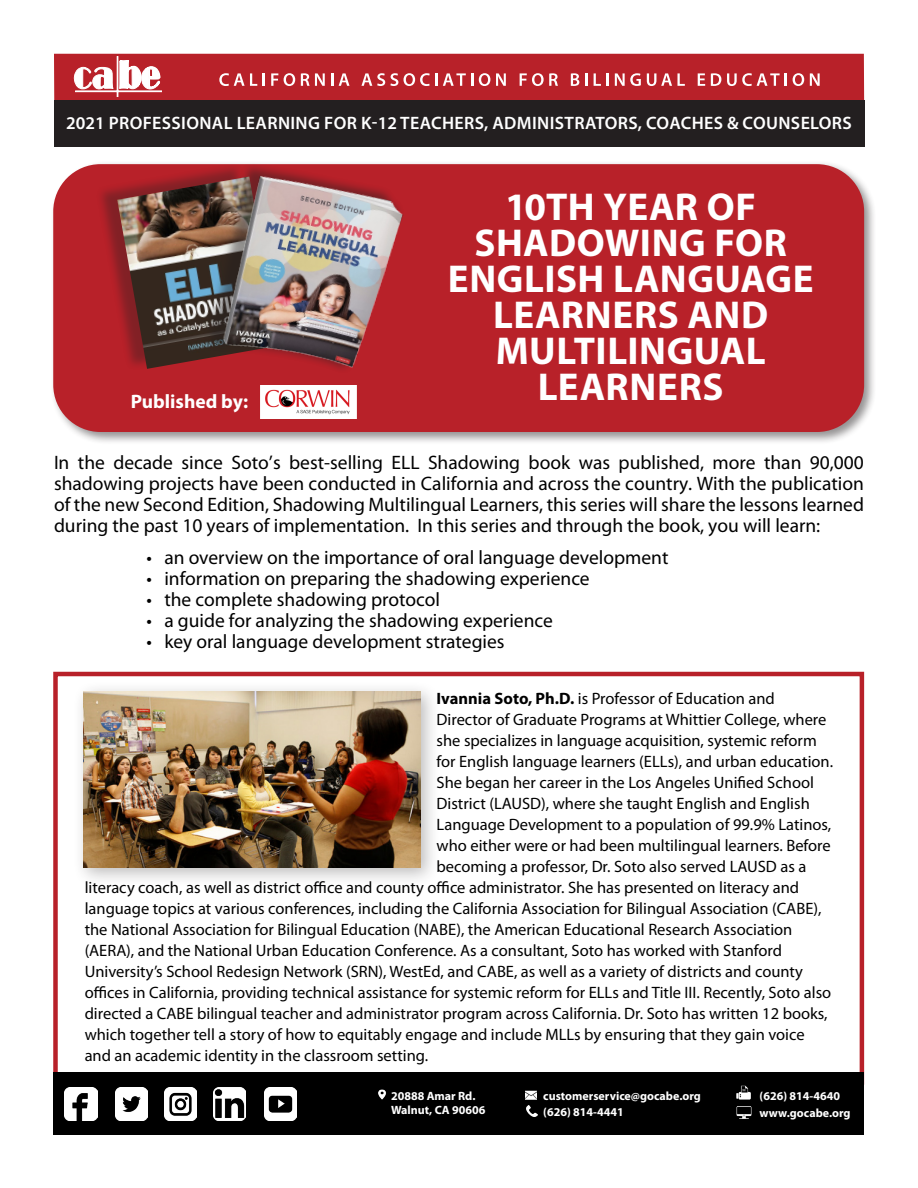
<style>
.page{position:relative;width:918px;height:1188px;background:#fff}
.page>*{position:absolute;margin:0;border:0;box-sizing:border-box;transform-origin:0 0}
.t1{font:700 39px "Myriad Pro";letter-spacing:.015em;color:#fff}
.t2{font:19.5px/21px "Myriad Pro";color:#000;text-align:justify}
.t3{font:700 19.5px "Myriad Pro";color:#fff}
.t4{font:600 18px "Myriad Pro";letter-spacing:.02em;color:#fff}
.t5{font:16.5px "Myriad Pro";color:#000}
.t6{font:700 12px "Myriad Pro";color:#fff}
.s1{font-weight:700}
</style>
<div class="page">
<div style="left:54px;top:54px;width:810px;height:47px;background:#b82129"></div>
<svg style="left:74px;top:57px;width:88px;height:40px"></svg>
<svg style="left:219px;top:73px;width:38px;height:13px"></svg>
<svg style="left:263px;top:73px;width:2px;height:13px"></svg>
<svg style="left:271px;top:73px;width:7px;height:13px"></svg>
<svg style="left:284px;top:73px;width:11px;height:13px"></svg>
<svg style="left:301px;top:73px;width:24px;height:13px"></svg>
<svg style="left:331px;top:73px;width:2px;height:13px"></svg>
<svg style="left:339px;top:73px;width:11px;height:13px"></svg>
<svg style="left:361px;top:73px;width:37px;height:13px"></svg>
<svg style="left:404px;top:73px;width:33px;height:13px"></svg>
<svg style="left:443px;top:73px;width:30px;height:13px"></svg>
<svg style="left:479px;top:73px;width:11px;height:13px"></svg>
<svg style="left:496px;top:73px;width:10px;height:13px"></svg>
<svg style="left:520px;top:73px;width:38px;height:13px"></svg>
<svg style="left:571px;top:73px;width:8px;height:13px"></svg>
<svg style="left:585px;top:73px;width:2px;height:13px"></svg>
<svg style="left:594px;top:73px;width:15px;height:13px"></svg>
<svg style="left:615px;top:73px;width:26px;height:13px"></svg>
<svg style="left:647px;top:73px;width:38px;height:13px"></svg>
<svg style="left:698px;top:73px;width:7px;height:13px"></svg>
<svg style="left:711px;top:73px;width:10px;height:13px"></svg>
<svg style="left:727px;top:73px;width:60px;height:13px"></svg>
<svg style="left:793px;top:73px;width:11px;height:13px"></svg>
<svg style="left:810px;top:73px;width:10px;height:13px"></svg>
<div style="left:54px;top:101px;width:810px;height:46px;background:#231f20"></div>
<div style="left:53px;top:672px;width:811px;height:413px;border:4px solid #b82129"></div>
<div style="left:50px;top:161px;width:827px;height:284px;background:#231f20;opacity:.49"></div>
<div style="left:53px;top:164px;width:811px;height:268px;background:#b82129;border-radius:47px"></div>
<div style="left:73px;top:681px;width:367px;height:206px;background:#231f20;opacity:.3"></div>
<img style="left:83px;top:692px;width:337px;height:175px">
<div style="left:53px;top:1073px;width:811px;height:62px;background:#000"></div>
<img style="left:213px;top:1088px;width:33px;height:32px">
<img style="left:264px;top:1088px;width:32px;height:32px">
<img style="left:65px;top:1088px;width:32px;height:32px">
<img style="left:164px;top:1088px;width:33px;height:32px">
<img style="left:115px;top:1088px;width:33px;height:32px">
<img style="left:736px;top:1106px;width:16px;height:13px">
<svg style="left:526px;top:1090px;width:12px;height:26px"></svg>
<svg style="left:378px;top:1089px;width:8px;height:11px"></svg>
<img style="left:736px;top:1085px;width:15px;height:15px">
<div style="left:96px;top:163px;width:177px;height:208px;background:#231f20;opacity:.36"></div>
<img style="left:117px;top:176px;width:86px;height:193px">
<img style="left:205px;top:161px;width:210px;height:227px">
<img style="left:260px;top:386px;width:96px;height:32px">
<p class="t4" style="left:66px;top:112px;width:787px">2021 PROFESSIONAL LEARNING FOR K-12 TEACHERS, ADMINISTRATORS, COACHES &amp; COUNSELORS</p>
<p class="t3" style="left:131px;top:388px;width:119px">Published by:</p>
<p class="t1" style="left:505px;top:181px;width:252px">10TH YEAR OF</p>
<p class="t1" style="left:475px;top:217px;width:314px">SHADOWING FOR</p>
<p class="t1" style="left:448px;top:253px;width:368px">ENGLISH LANGUAGE</p>
<p class="t1" style="left:493px;top:289px;width:276px">LEARNERS AND</p>
<p class="t1" style="left:496px;top:325px;width:271px">MULTILINGUAL</p>
<p class="t1" style="left:538px;top:361px;width:187px">LEARNERS</p>
<p class="t2" style="left:54px;top:451px;width:812px">In the decade since Soto’s best-selling ELL Shadowing book was published, more than 90,000 shadowing projects have been conducted in California and across the country. With the publication of the new Second Edition, Shadowing Multilingual Learners, this series will share the lessons learned during the past 10 years of implementation. In this series and through the book, you will learn:</p>
<p class="t2" style="left:146px;top:547px;width:524px">• an overview on the importance of oral language development</p>
<p class="t2" style="left:146px;top:568px;width:445px">• information on preparing the shadowing experience</p>
<p class="t2" style="left:146px;top:589px;width:295px">• the complete shadowing protocol</p>
<p class="t2" style="left:146px;top:610px;width:408px">• a guide for analyzing the shadowing experience</p>
<p class="t2" style="left:146px;top:631px;width:360px">• key oral language development strategies</p>
<p class="t5" style="left:437px;top:688px;width:340px"><span class="s1">Ivannia Soto, Ph.D.</span> is Professor of Education and</p>
<p class="t5" style="left:437px;top:709px;width:391px">Director of Graduate Programs at Whittier College, where</p>
<p class="t5" style="left:437px;top:730px;width:382px">she specializes in language acquisition, systemic reform</p>
<p class="t5" style="left:437px;top:751px;width:398px">for English language learners (ELLs), and urban education.</p>
<p class="t5" style="left:437px;top:772px;width:379px">She began her career in the Los Angeles Unified School</p>
<p class="t5" style="left:437px;top:793px;width:375px">District (LAUSD), where she taught English and English</p>
<p class="t5" style="left:437px;top:814px;width:396px">Language Development to a population of 99.9% Latinos,</p>
<p class="t5" style="left:437px;top:835px;width:396px">who either were or had been multilingual learners. Before</p>
<p class="t5" style="left:437px;top:856px;width:371px">becoming a professor, Dr. Soto also served LAUSD as a</p>
<p class="t5" style="left:85px;top:877px;width:716px">literacy coach, as well as district office and county office administrator. She has presented on literacy and</p>
<p class="t5" style="left:85px;top:898px;width:738px">language topics at various conferences, including the California Association for Bilingual Association (CABE),</p>
<p class="t5" style="left:85px;top:919px;width:709px">the National Association for Bilingual Education (NABE), the American Educational Research Association</p>
<p class="t5" style="left:85px;top:940px;width:699px">(AERA), and the National Urban Education Conference. As a consultant, Soto has worked with Stanford</p>
<p class="t5" style="left:85px;top:961px;width:720px">University’s School Redesign Network (SRN), WestEd, and CABE, as well as a variety of districts and county</p>
<p class="t5" style="left:85px;top:982px;width:748px">offices in California, providing technical assistance for systemic reform for ELLs and Title III. Recently, Soto also</p>
<p class="t5" style="left:85px;top:1003px;width:745px">directed a CABE bilingual teacher and administrator program across California. Dr. Soto has written 12 books,</p>
<p class="t5" style="left:85px;top:1024px;width:722px">which together tell a story of how to equitably engage and include MLLs by ensuring that they gain voice</p>
<p class="t5" style="left:85px;top:1045px;width:345px">and an academic identity in the classroom setting.</p>
<p class="t6" style="left:391px;top:1088px;width:86px">20888 Amar Rd.</p>
<p class="t6" style="left:391px;top:1103px;width:96px">Walnut, CA 90606</p>
<p class="t6" style="left:543px;top:1088px;width:159px">customerservice@gocabe.org</p>
<p class="t6" style="left:543px;top:1104px;width:82px">(626) 814-4441</p>
<p class="t6" style="left:760px;top:1088px;width:82px">(626) 814-4640</p>
<p class="t6" style="left:760px;top:1105px;width:92px">www.gocabe.org</p>
</div>
